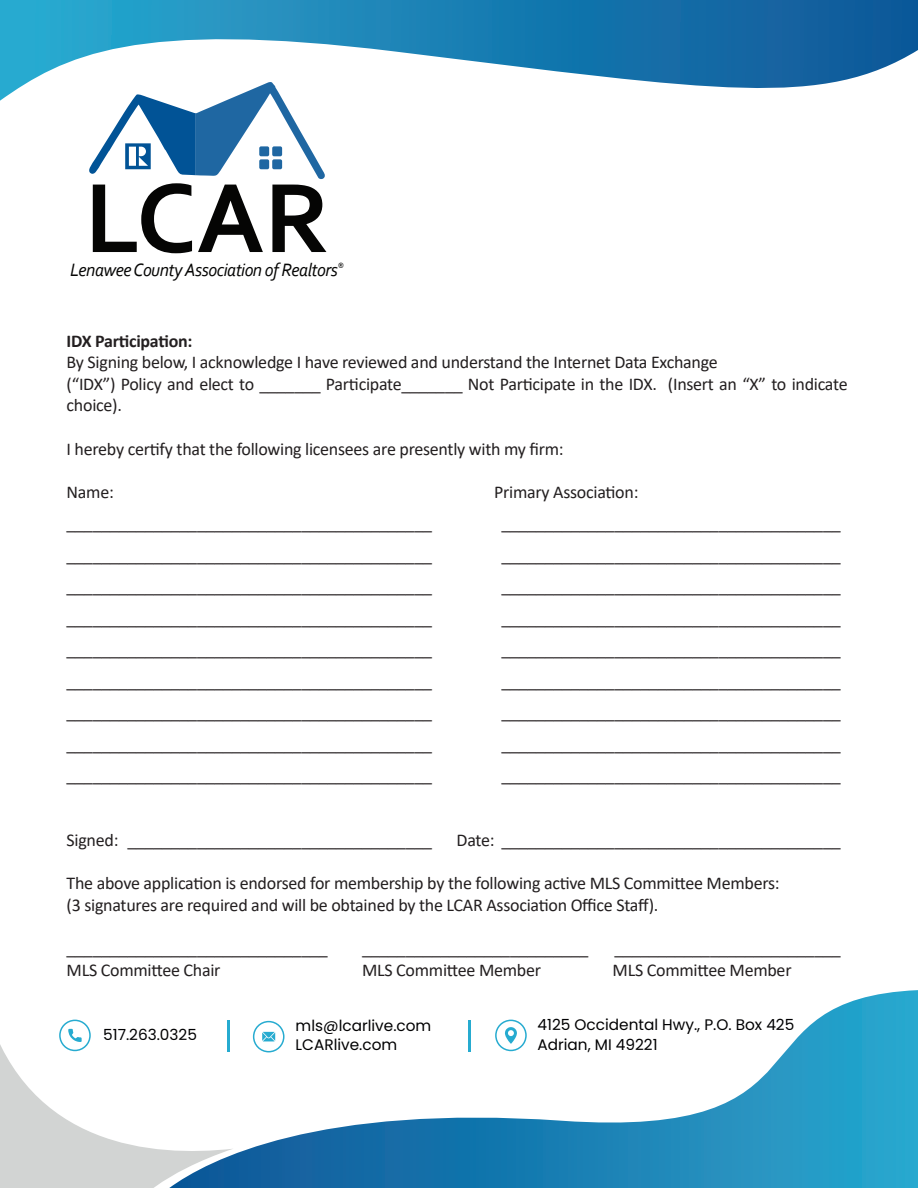
<style>
.page{position:relative;width:918px;height:1188px;background:#fff}
.page>*{position:absolute;margin:0;border:0;box-sizing:border-box;transform-origin:0 0}
.t1{font:700 103.2px "Corbel";color:#050504}
.t2{font:italic 18.75px "Corbel";letter-spacing:-.025em;color:#050504;scale:.95 1}
.t3{font:18px/21.6px "Calibri";letter-spacing:-.015em;color:#231f20}
.t4{font:700 18px "Calibri";letter-spacing:-.015em;color:#231f20}
.t5{font:15.3px/19.5px "Poppins";color:#000002}
.t6{font:italic 10.95px "Corbel";color:#050504;scale:.95 1}
</style>
<div class="page">
<svg style="left:233px;top:990px;width:685px;height:198px"></svg>
<svg style="left:0;top:1019px;width:233px;height:169px"></svg>
<svg style="left:0;top:0;width:918px;height:101px"></svg>
<svg style="left:87px;top:82px;width:238px;height:97px"></svg>
<p class="t1" style="left:85px;top:154px;width:246px">LCAR</p>
<p class="t6" style="left:337px;top:260px;width:8px">®</p>
<p class="t2" style="left:70px;top:259px;width:283px">Lenawee County Association of Realtors</p>
<p class="t4" style="left:67px;top:328px;width:127px">IDX Participation:</p>
<p class="t3" style="left:67px;top:351px;width:653px">By Signing below, I acknowledge I have reviewed and understand the Internet Data Exchange</p>
<p class="t3" style="left:67px;top:372px;width:783px">(“IDX”) Policy and elect to _______ Participate_______ Not Participate in the IDX. (Insert an “X” to indicate choice).</p>
<p class="t3" style="left:67px;top:437px;width:499px">I hereby certify that the following licensees are presently with my firm:</p>
<p class="t3" style="left:494px;top:480px;width:146px">Primary Association:</p>
<p class="t3" style="left:67px;top:512px;width:367px">__________________________________________</p>
<p class="t3" style="left:501px;top:512px;width:341px">_______________________________________</p>
<p class="t3" style="left:67px;top:543px;width:367px">__________________________________________</p>
<p class="t3" style="left:501px;top:543px;width:341px">_______________________________________</p>
<p class="t3" style="left:67px;top:575px;width:367px">__________________________________________</p>
<p class="t3" style="left:501px;top:575px;width:341px">_______________________________________</p>
<p class="t3" style="left:67px;top:606px;width:367px">__________________________________________</p>
<p class="t3" style="left:501px;top:606px;width:341px">_______________________________________</p>
<p class="t3" style="left:67px;top:638px;width:367px">__________________________________________</p>
<p class="t3" style="left:501px;top:638px;width:341px">_______________________________________</p>
<p class="t3" style="left:67px;top:669px;width:367px">__________________________________________</p>
<p class="t3" style="left:501px;top:669px;width:341px">_______________________________________</p>
<p class="t3" style="left:67px;top:701px;width:367px">__________________________________________</p>
<p class="t3" style="left:501px;top:701px;width:341px">_______________________________________</p>
<p class="t3" style="left:67px;top:732px;width:367px">__________________________________________</p>
<p class="t3" style="left:501px;top:732px;width:341px">_______________________________________</p>
<p class="t3" style="left:67px;top:764px;width:367px">__________________________________________</p>
<p class="t3" style="left:501px;top:764px;width:341px">_______________________________________</p>
<p class="t3" style="left:67px;top:829px;width:367px">Signed: ___________________________________</p>
<p class="t3" style="left:457px;top:829px;width:386px">Date: _______________________________________</p>
<p class="t3" style="left:67px;top:872px;width:715px">The above application is endorsed for membership by the following active MLS Committee Members:</p>
<p class="t3" style="left:67px;top:894px;width:593px">(3 signatures are required and will be obtained by the LCAR Association Office Staff).</p>
<p class="t3" style="left:67px;top:937px;width:263px">______________________________</p>
<p class="t3" style="left:362px;top:937px;width:228px">__________________________</p>
<p class="t3" style="left:614px;top:937px;width:228px">__________________________</p>
<p class="t3" style="left:67px;top:958px;width:155px">MLS Committee Chair</p>
<p class="t3" style="left:362px;top:958px;width:181px">MLS Committee Member</p>
<p class="t3" style="left:613px;top:958px;width:181px">MLS Committee Member</p>
<p class="t5" style="left:103px;top:1025px;width:95px">517.263.0325</p>
<p class="t5" style="left:538px;top:1015px;width:258px">4125 Occidental Hwy., P.O. Box 425<br>Adrian, MI 49221</p>
<p class="t5" style="left:296px;top:1016px;width:137px">mls@lcarlive.com<br>LCARlive.com</p>
</div>
